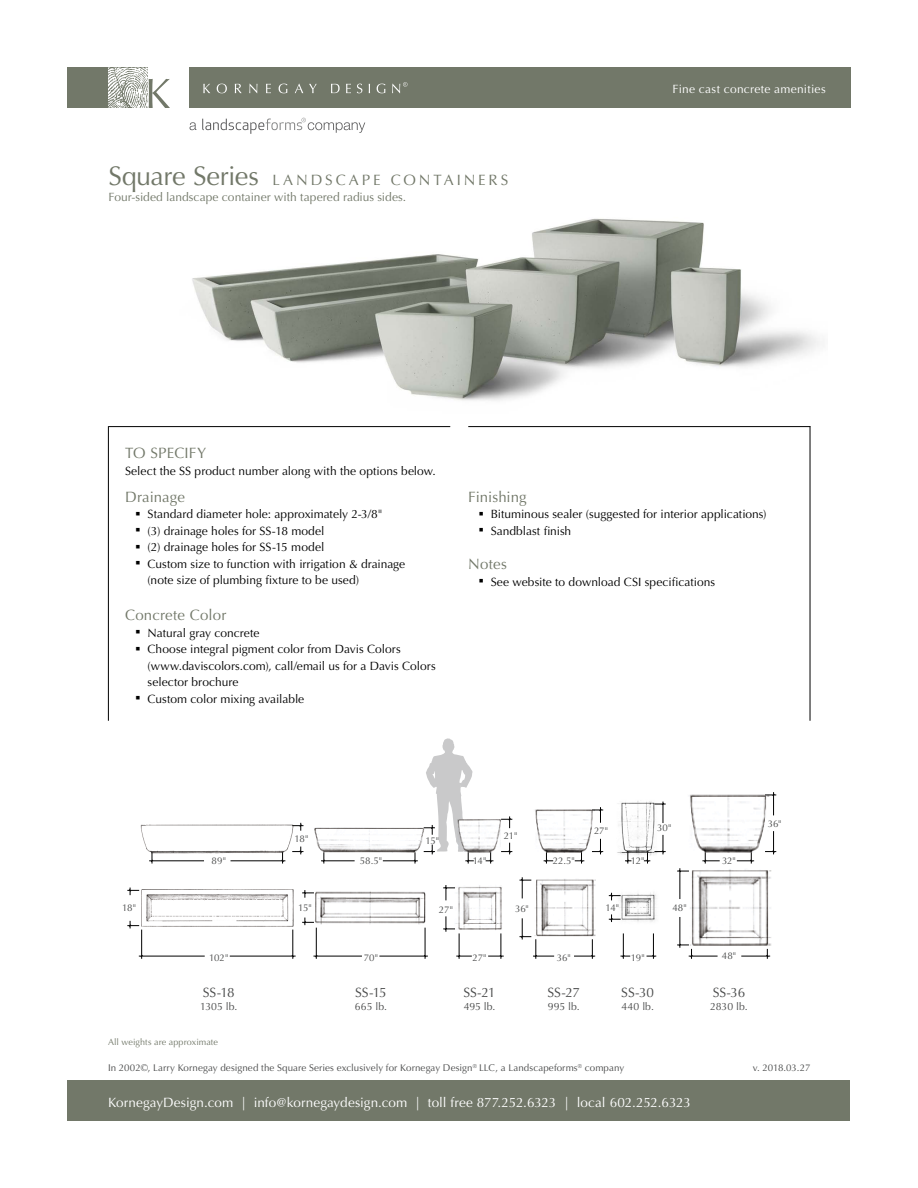
<style>
.page{position:relative;width:918px;height:1188px;background:#fff}
.page>*{position:absolute;margin:0;border:0;box-sizing:border-box;transform-origin:0 0}
.t1{font:15px "Optima";letter-spacing:.015em;color:#727869}
.t2{font:15px "Optima";letter-spacing:.19em;color:#727869}
.t3{font:13.5px "Optima";color:#fff}
.t4{font:13.5px "Optima";letter-spacing:-.01em;color:#4a4b4b}
.t5{font:12px/16.5px "Optima";color:#000}
.t6{font:12px "Optima";letter-spacing:.005em;color:#727869}
.t7{font:12px "Optima";letter-spacing:.025em;color:#fff}
.t8{font:10.5px "Optima";color:#4a4b4b}
.t9{font:9.75px "Optima";letter-spacing:.005em;color:#4a4b4b}
.t10{font:9px "Optima";letter-spacing:.005em;color:#727869}
.s1{font-size:27px}
</style>
<div class="page">
<img style="left:192px;top:218px;width:628px;height:183px">
<div style="left:189px;top:68px;width:661px;height:40px;background:#727869"></div>
<div style="left:68px;top:68px;width:80px;height:40px;background:#727869"></div>
<div style="left:68px;top:1080px;width:782px;height:40px;background:#727869"></div>
<hr style="left:108px;top:426px;width:342px;height:1px;background:#000">
<hr style="left:108px;top:426px;width:1px;height:295px;background:#000">
<hr style="left:810px;top:426px;width:1px;height:295px;background:#000">
<hr style="left:468px;top:426px;width:342px;height:1px;background:#000">
<svg style="left:127px;top:738px;width:650px;height:221px"></svg>
<svg style="left:108px;top:68px;width:62px;height:40px"></svg>
<svg style="left:203px;top:84px;width:7px;height:9px"></svg>
<svg style="left:217px;top:84px;width:10px;height:9px"></svg>
<svg style="left:235px;top:84px;width:7px;height:9px"></svg>
<svg style="left:249px;top:84px;width:8px;height:9px"></svg>
<svg style="left:266px;top:84px;width:5px;height:9px"></svg>
<svg style="left:279px;top:84px;width:8px;height:9px"></svg>
<svg style="left:295px;top:84px;width:8px;height:9px"></svg>
<svg style="left:309px;top:84px;width:8px;height:9px"></svg>
<svg style="left:331px;top:84px;width:9px;height:9px"></svg>
<svg style="left:346px;top:84px;width:5px;height:9px"></svg>
<svg style="left:357px;top:84px;width:5px;height:9px"></svg>
<svg style="left:377px;top:84px;width:8px;height:9px"></svg>
<svg style="left:392px;top:82px;width:16px;height:11px"></svg>
<svg style="left:190px;top:122px;width:6px;height:8px"></svg>
<svg style="left:202px;top:118px;width:163px;height:16px"></svg>
<p class="t2" style="left:108px;top:171px;width:401px"><span class="s1">Square Series</span> LANDSCAPE CONTAINERS</p>
<p class="t6" style="left:108px;top:190px;width:299px">Four-sided landscape container with tapered radius sides.</p>
<p class="t1" style="left:125px;top:444px;width:83px">TO SPECIFY</p>
<p class="t5" style="left:125px;top:463px;width:312px">Select the SS product number along with the options below.</p>
<p class="t7" style="left:673px;top:82px;width:155px">Fine cast concrete amenities</p>
<p class="t1" style="left:125px;top:488px;width:61px">Drainage</p>
<p class="t5" style="left:136px;top:506px;width:248px">○ Standard diameter hole: approximately 2-3/8"</p>
<p class="t5" style="left:136px;top:523px;width:190px">○ (3) drainage holes for SS-18 model</p>
<p class="t5" style="left:136px;top:539px;width:190px">○ (2) drainage holes for SS-15 model</p>
<p class="t5" style="left:148px;top:556px;width:259px;text-indent:-12px">○ Custom size to function with irrigation &amp; drainage (note size of plumbing fixture to be used)</p>
<p class="t1" style="left:125px;top:607px;width:103px">Concrete Color</p>
<p class="t5" style="left:136px;top:625px;width:125px">○ Natural gray concrete</p>
<p class="t5" style="left:148px;top:641px;width:290px;text-indent:-12px">○ Choose integral pigment color from Davis Colors (www.daviscolors.com), call/email us for a Davis Colors selector brochure</p>
<p class="t5" style="left:136px;top:691px;width:170px">○ Custom color mixing available</p>
<p class="t1" style="left:468px;top:488px;width:60px">Finishing</p>
<p class="t5" style="left:479px;top:506px;width:289px">○ Bituminous sealer (suggested for interior applications)</p>
<p class="t5" style="left:479px;top:523px;width:94px">○ Sandblast finish</p>
<p class="t1" style="left:468px;top:556px;width:40px">Notes</p>
<p class="t5" style="left:479px;top:574px;width:238px">○ See website to download CSI specifications</p>
<p class="t9" style="left:295px;top:833px;width:15px">18"</p>
<p class="t9" style="left:426px;top:835px;width:15px">15"</p>
<p class="t9" style="left:212px;top:855px;width:16px">89"</p>
<p class="t9" style="left:360px;top:855px;width:24px">58.5"</p>
<p class="t9" style="left:473px;top:855px;width:15px">14"</p>
<p class="t9" style="left:504px;top:830px;width:15px">21"</p>
<p class="t9" style="left:594px;top:825px;width:16px">27"</p>
<p class="t9" style="left:657px;top:822px;width:16px">30"</p>
<p class="t9" style="left:553px;top:855px;width:24px">22.5"</p>
<p class="t9" style="left:631px;top:855px;width:15px">12"</p>
<p class="t9" style="left:722px;top:855px;width:15px">32"</p>
<p class="t9" style="left:768px;top:818px;width:15px">36"</p>
<p class="t9" style="left:122px;top:902px;width:15px">18"</p>
<p class="t9" style="left:298px;top:902px;width:15px">15"</p>
<p class="t9" style="left:439px;top:904px;width:16px">27"</p>
<p class="t9" style="left:515px;top:903px;width:15px">36"</p>
<p class="t9" style="left:672px;top:902px;width:16px">48"</p>
<p class="t9" style="left:606px;top:902px;width:15px">14"</p>
<p class="t9" style="left:209px;top:952px;width:21px">102"</p>
<p class="t9" style="left:364px;top:952px;width:16px">70"</p>
<p class="t9" style="left:472px;top:952px;width:16px">27"</p>
<p class="t9" style="left:557px;top:952px;width:15px">36"</p>
<p class="t9" style="left:631px;top:952px;width:15px">19"</p>
<p class="t4" style="left:203px;top:985px;width:33px">SS-18</p>
<p class="t8" style="left:200px;top:1000px;width:39px">1305 lb.</p>
<p class="t4" style="left:355px;top:985px;width:33px">SS-15</p>
<p class="t8" style="left:355px;top:1000px;width:34px">665 lb.</p>
<p class="t4" style="left:463px;top:985px;width:34px">SS-21</p>
<p class="t8" style="left:464px;top:1000px;width:33px">495 lb.</p>
<p class="t4" style="left:547px;top:985px;width:34px">SS-27</p>
<p class="t8" style="left:548px;top:1000px;width:33px">995 lb.</p>
<p class="t4" style="left:621px;top:985px;width:34px">SS-30</p>
<p class="t8" style="left:622px;top:1000px;width:34px">440 lb.</p>
<p class="t10" style="left:108px;top:1037px;width:112px">All weights are approximate</p>
<p class="t9" style="left:108px;top:1062px;width:518px">In 2002©, Larry Kornegay designed the Square Series exclusively for Kornegay Design<sup>®</sup> LLC, a Landscapeforms<sup>®</sup> company</p>
<p class="t3" style="left:108px;top:1095px;width:584px">KornegayDesign.com | info@kornegaydesign.com | toll free 877.252.6323 | local 602.252.6323</p>
<p class="t9" style="left:722px;top:951px;width:16px">48"</p>
<p class="t4" style="left:713px;top:985px;width:34px">SS-36</p>
<p class="t8" style="left:710px;top:1000px;width:39px">2830 lb.</p>
<p class="t9" style="left:753px;top:1062px;width:59px">v. 2018.03.27</p>
</div>
